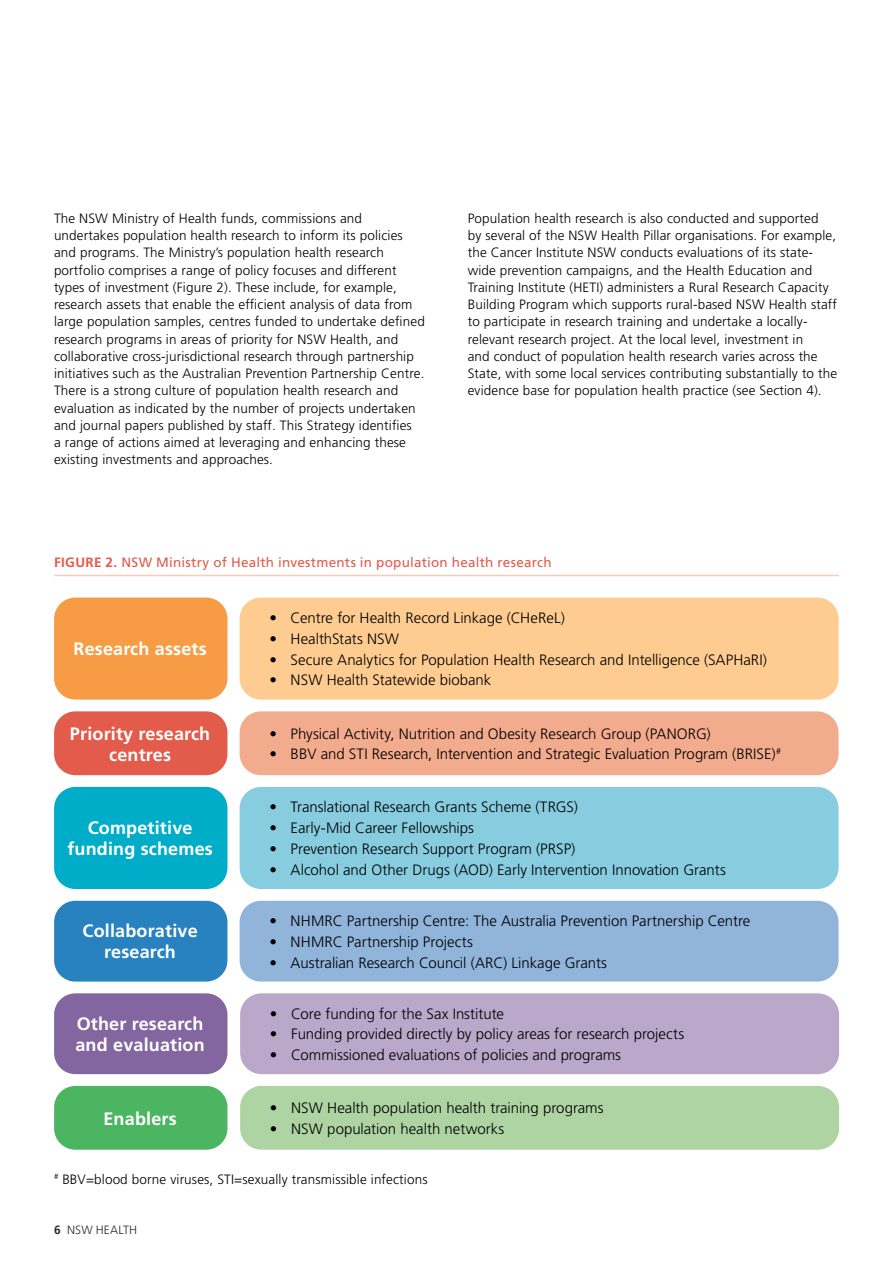
<style>
.page{position:relative;width:893px;height:1263px;background:#fff}
.page>*{position:absolute;margin:0;border:0;box-sizing:border-box;transform-origin:0 0}
.t1{font:700 18px/21px "Frutiger LT Std";letter-spacing:.01em;color:#fff;text-align:center}
.t2{font:300 15px "Frutiger LT Std";color:#000}
.t3{font:300 13.5px/17.2px "Frutiger LT Std";letter-spacing:.01em;color:#000}
.t4{font:13.5px "Frutiger LT Std";letter-spacing:.015em;color:#e25b4b}
.t5{font:300 12px "Frutiger LT Std";letter-spacing:.01em;color:#2a2a2a}
.s1{font-weight:700}
</style>
<div class="page">
<hr style="left:54px;top:575px;width:785px;height:1px;background:#f9ccb6">
<div style="left:54px;top:597px;width:173px;height:103px;background:#f79c45;border-radius:21px"></div>
<div style="left:240px;top:597px;width:599px;height:103px;background:#fecc90;border-radius:21px"></div>
<div style="left:54px;top:711px;width:173px;height:64px;background:#e25b4b;border-radius:21px"></div>
<div style="left:240px;top:711px;width:599px;height:64px;background:#f3ab8e;border-radius:21px"></div>
<div style="left:54px;top:787px;width:173px;height:102px;background:#00adc8;border-radius:21px"></div>
<div style="left:240px;top:787px;width:599px;height:102px;background:#87cddf;border-radius:21px"></div>
<div style="left:54px;top:901px;width:173px;height:80px;background:#2882bf;border-radius:21px"></div>
<div style="left:240px;top:901px;width:599px;height:80px;background:#91b4db;border-radius:21px"></div>
<div style="left:54px;top:993px;width:173px;height:81px;background:#8366a0;border-radius:21px"></div>
<div style="left:240px;top:993px;width:599px;height:81px;background:#baa8ca;border-radius:21px"></div>
<div style="left:54px;top:1086px;width:173px;height:64px;background:#4cb561;border-radius:21px"></div>
<div style="left:240px;top:1086px;width:599px;height:64px;background:#aed4a3;border-radius:21px"></div>
<p class="t3" style="left:54px;top:210px;width:372px">The NSW Ministry of Health funds, commissions and undertakes population health research to inform its policies and programs. The Ministry’s population health research portfolio comprises a range of policy focuses and different types of investment (Figure 2). These include, for example, research assets that enable the efficient analysis of data from large population samples, centres funded to undertake defined research programs in areas of priority for NSW Health, and collaborative cross-jurisdictional research through partnership initiatives such as the Australian Prevention Partnership Centre.<br>There is a strong culture of population health research and evaluation as indicated by the number of projects undertaken and journal papers published by staff. This Strategy identifies<br>a range of actions aimed at leveraging and enhancing these existing investments and approaches.</p>
<p class="t3" style="left:468px;top:210px;width:371px">Population health research is also conducted and supported<br>by several of the NSW Health Pillar organisations. For example, the Cancer Institute NSW conducts evaluations of its state&shy;wide prevention campaigns, and the Health Education and Training Institute (HETI) administers a Rural Research Capacity Building Program which supports rural-based NSW Health staff to participate in research training and undertake a locally&shy;relevant research project. At the local level, investment in<br>and conduct of population health research varies across the State, with some local services contributing substantially to the evidence base for population health practice (see Section 4).</p>
<p class="t4" style="left:54px;top:554px;width:499px"><span class="s1">FIGURE 2.</span> NSW Ministry of Health investments in population health research</p>
<h1 class="t1" style="left:74px;top:639px;width:135px">Research assets</h1>
<p class="t2" style="left:269px;top:609px;width:297px">• Centre for Health Record Linkage (CHeReL)</p>
<p class="t2" style="left:269px;top:630px;width:131px">• HealthStats NSW</p>
<p class="t2" style="left:269px;top:651px;width:499px">• Secure Analytics for Population Health Research and Intelligence (SAPHaRI)</p>
<p class="t2" style="left:269px;top:672px;width:223px">• NSW Health Statewide biobank</p>
<h1 class="t1" style="left:70px;top:723px;width:142px">Priority research centres</h1>
<p class="t2" style="left:269px;top:725px;width:443px">• Physical Activity, Nutrition and Obesity Research Group (PANORG)</p>
<p class="t2" style="left:269px;top:746px;width:513px">• BBV and STI Research, Intervention and Strategic Evaluation Program (BRISE)<sup>#</sup></p>
<h1 class="t1" style="left:67px;top:817px;width:147px">Competitive funding schemes</h1>
<h1 class="t1" style="left:83px;top:921px;width:117px">Collaborative research</h1>
<h1 class="t1" style="left:75px;top:1013px;width:131px;text-align:left">Other research and evaluation</h1>
<p class="t2" style="left:269px;top:799px;width:310px">• Translational Research Grants Scheme (TRGS)</p>
<p class="t2" style="left:269px;top:819px;width:206px">• Early-Mid Career Fellowships</p>
<p class="t2" style="left:269px;top:840px;width:307px">• Prevention Research Support Program (PRSP)</p>
<p class="t2" style="left:269px;top:861px;width:458px">• Alcohol and Other Drugs (AOD) Early Intervention Innovation Grants</p>
<p class="t2" style="left:269px;top:912px;width:482px">• NHMRC Partnership Centre: The Australia Prevention Partnership Centre</p>
<p class="t2" style="left:269px;top:933px;width:205px">• NHMRC Partnership Projects</p>
<p class="t2" style="left:269px;top:954px;width:339px">• Australian Research Council (ARC) Linkage Grants</p>
<p class="t2" style="left:270px;top:1005px;width:236px">• Core funding for the Sax Institute</p>
<p class="t2" style="left:270px;top:1026px;width:416px">• Funding provided directly by policy areas for research projects</p>
<p class="t2" style="left:270px;top:1046px;width:353px">• Commissioned evaluations of policies and programs</p>
<p class="t2" style="left:270px;top:1099px;width:335px">• NSW Health population health training programs</p>
<p class="t2" style="left:270px;top:1120px;width:236px">• NSW population health networks</p>
<p class="t3" style="left:54px;top:1171px;width:375px"><sup>#</sup> BBV=blood borne viruses, STI=sexually transmissible infections</p>
<p class="t5" style="left:54px;top:1223px;width:85px"><span class="s1">6</span> NSW HEALTH</p>
<h1 class="t1" style="left:103px;top:1108px;width:75px">Enablers</h1>
</div>
